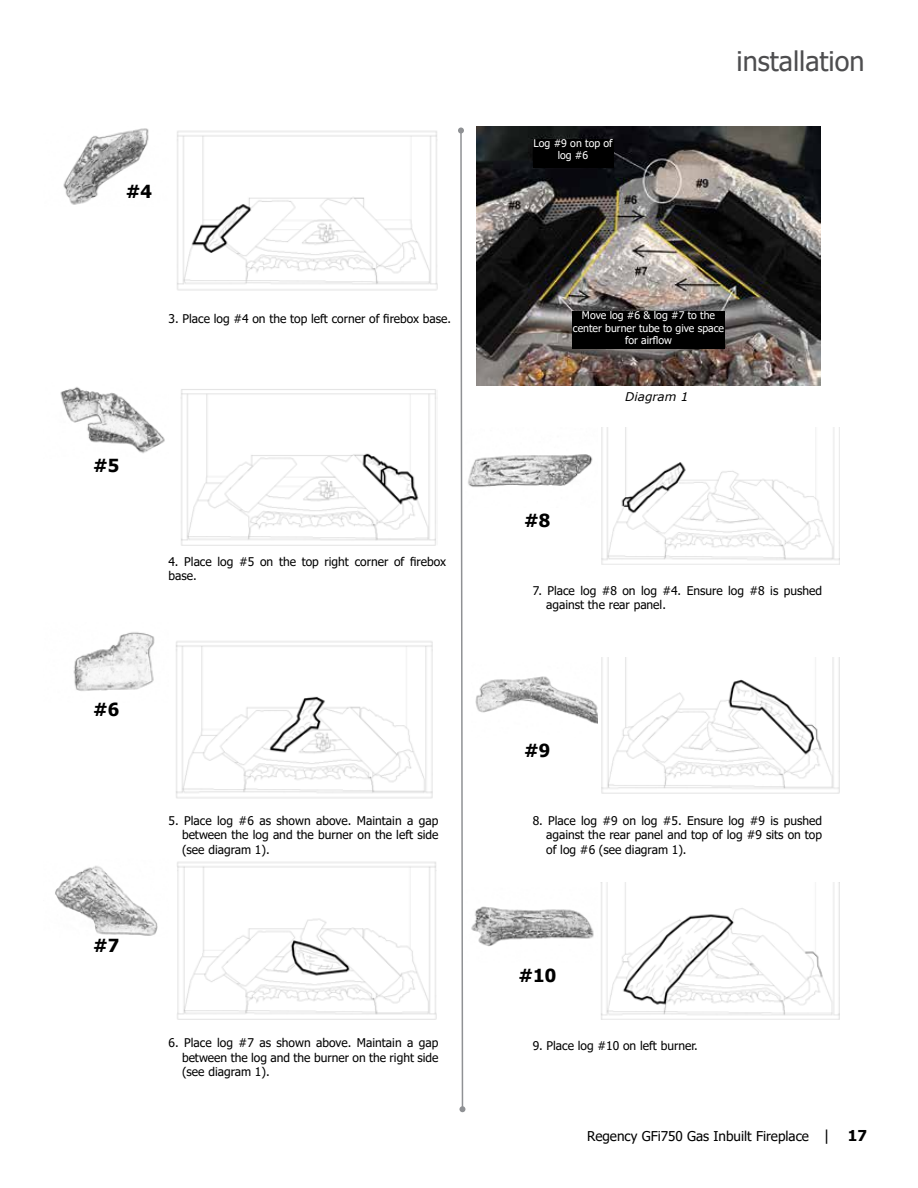
<style>
.page{position:relative;width:918px;height:1188px;background:#fff}
.page>*{position:absolute;margin:0;border:0;box-sizing:border-box;transform-origin:0 0}
.t1{font:27px "Tahoma";color:#4d4d4f}
.t2{font:700 18px "Tahoma";color:#000}
.t3{font:13.5px "Tahoma";color:#000}
.t4{font:12px/14.4px "Tahoma";color:#000;text-align:justify}
.t5{font:italic 12px "Verdana";color:#000}
.t6{font:10.5px/12.6px "Tahoma";color:#fff;text-align:center}
.s1{font-size:15px}
.s2{font-weight:700;font-size:15px}
</style>
<div class="page">
<hr style="left:51px;top:105px;width:770px;height:1px;background:#000">
<img style="left:63px;top:128px;width:86px;height:77px">
<img style="left:177px;top:131px;width:261px;height:160px">
<img style="left:60px;top:387px;width:105px;height:66px">
<img style="left:180px;top:389px;width:256px;height:157px">
<img style="left:73px;top:632px;width:82px;height:59px">
<img style="left:176px;top:641px;width:257px;height:158px">
<img style="left:55px;top:866px;width:103px;height:70px">
<img style="left:177px;top:861px;width:260px;height:159px">
<img style="left:468px;top:454px;width:125px;height:33px">
<img style="left:601px;top:428px;width:238px;height:137px">
<img style="left:475px;top:676px;width:123px;height:48px">
<img style="left:601px;top:658px;width:238px;height:136px">
<img style="left:471px;top:906px;width:123px;height:41px">
<img style="left:601px;top:883px;width:238px;height:137px">
<svg style="left:458px;top:128px;width:7px;height:984px"></svg>
<img style="left:477px;top:127px;width:343px;height:259px">
<div style="left:572px;top:311px;width:153px;height:37px;background:#000"></div>
<div style="left:533px;top:139px;width:80px;height:28px;background:#000"></div>
<h2 class="t2" style="left:126px;top:179px;width:28px">#4</h2>
<p class="t4" style="left:169px;top:313px;width:284px">3. Place log #4 on the top left corner of firebox base.</p>
<h2 class="t2" style="left:93px;top:453px;width:28px">#5</h2>
<h2 class="t2" style="left:93px;top:697px;width:28px">#6</h2>
<h2 class="t2" style="left:93px;top:933px;width:28px">#7</h2>
<p class="t4" style="left:169px;top:555px;width:279px">4. Place log #5 on the top right corner of firebox base.</p>
<p class="t4" style="left:182px;top:814px;width:258px;text-indent:-14px">5. Place log #6 as shown above. Maintain a gap between the log and the burner on the left side (see diagram 1).</p>
<p class="t4" style="left:182px;top:1037px;width:258px;text-indent:-14px">6. Place log #7 as shown above. Maintain a gap between the log and the burner on the right side (see diagram 1).</p>
<p class="t6" style="left:534px;top:137px;width:80px">Log #9 on top of log #6</p>
<h1 class="t1" style="left:737px;top:43px;width:130px">installation</h1>
<p class="t6" style="left:573px;top:309px;width:153px">Move log #6 &amp; log #7 to the center burner tube to give space for airflow</p>
<p class="t5" style="left:625px;top:388px;width:65px">Diagram 1</p>
<h2 class="t2" style="left:524px;top:507px;width:28px">#8</h2>
<p class="t4" style="left:546px;top:584px;width:277px;text-indent:-14px">7. Place log #8 on log #4. Ensure log #8 is pushed against the rear panel.</p>
<h2 class="t2" style="left:524px;top:737px;width:28px">#9</h2>
<p class="t4" style="left:546px;top:814px;width:277px;text-indent:-14px">8. Place log #9 on log #5. Ensure log #9 is pushed against the rear panel and top of log #9 sits on top of log #6 (see diagram 1).</p>
<h2 class="t2" style="left:519px;top:963px;width:39px">#10</h2>
<p class="t4" style="left:533px;top:1039px;width:167px">9. Place log #10 on left burner.</p>
<p class="t3" style="left:587px;top:1127px;width:281px">Regency GFi750 Gas Inbuilt Fireplace <span class="s1">|</span> <span class="s2">17</span></p>
<p class="t3" style="left:766px;top:1129px;width:56px">04/28/22</p>
</div>
